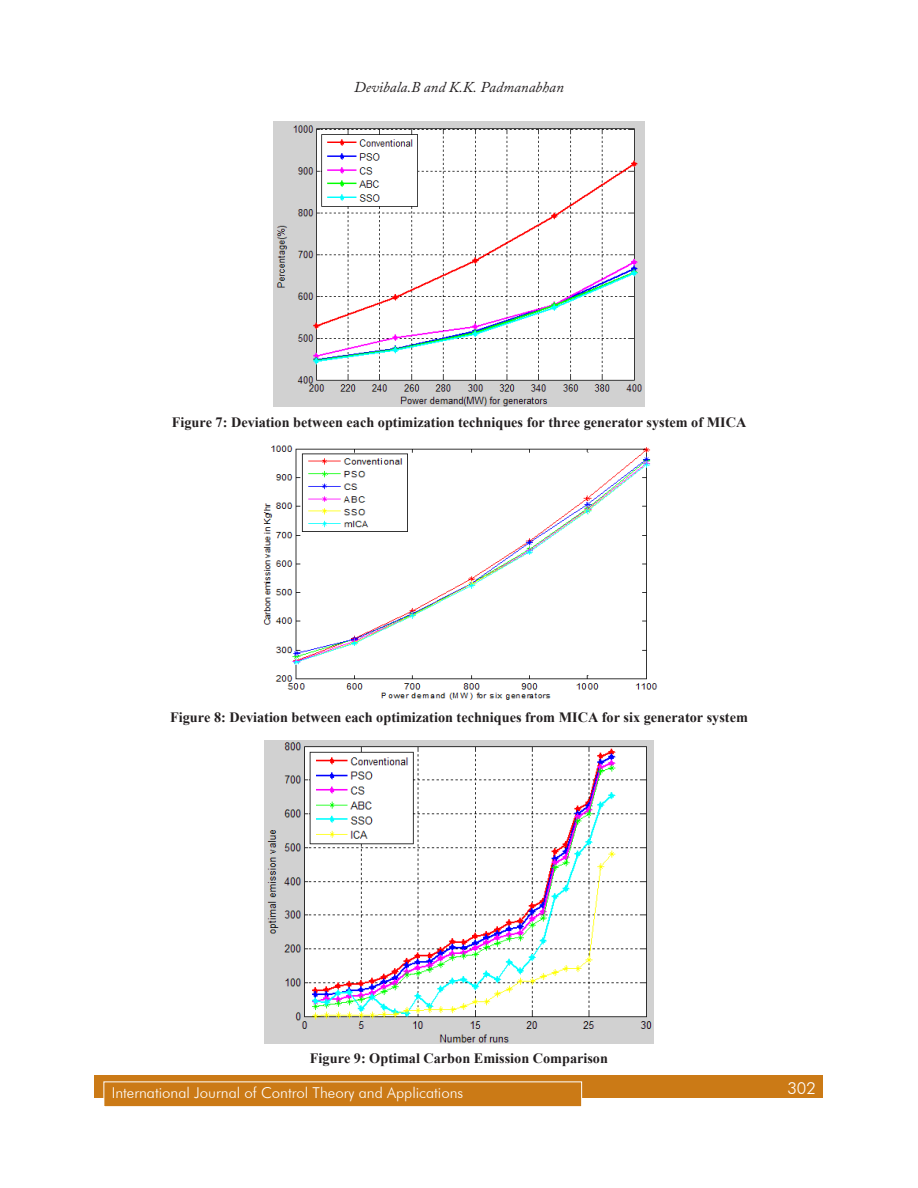
<style>
.page{position:relative;width:918px;height:1188px;background:#fff}
.page>*{position:absolute;margin:0;border:0;box-sizing:border-box;transform-origin:0 0}
.t1{font:300 16.5px "Futura BT";color:#fff}
.t2{font:300 15px "Futura BT";color:#fff}
.t3{font:italic 15px "Adobe Caslon Pro";color:#231f20}
.t4{font:700 14.25px "Times New Roman";color:#231f20}
</style>
<div class="page">
<div style="left:94px;top:1076px;width:730px;height:22px;background:#cb7a16"></div>
<div style="left:104px;top:1082px;width:478px;height:25px;background:#cb7a16"></div>
<div style="left:104px;top:1082px;width:478px;height:25px;border:1px solid #fff"></div>
<img style="left:273px;top:122px;width:372px;height:285px">
<img style="left:263px;top:445px;width:394px;height:255px">
<img style="left:264px;top:740px;width:390px;height:303px">
<p class="t3" style="left:354px;top:78px;width:211px">Devibala.B and K.K. Padmanabhan</p>
<p class="t4" style="left:172px;top:412px;width:576px">Figure 7: Deviation between each optimization techniques for three generator system of MICA</p>
<p class="t4" style="left:170px;top:708px;width:579px">Figure 8: Deviation between each optimization techniques from MICA for six generator system</p>
<p class="t4" style="left:310px;top:1049px;width:300px">Figure 9: Optimal Carbon Emission Comparison</p>
<p class="t2" style="left:112px;top:1084px;width:353px">International Journal of Control Theory and Applications</p>
<p class="t1" style="left:787px;top:1078px;width:30px">302</p>
</div>
